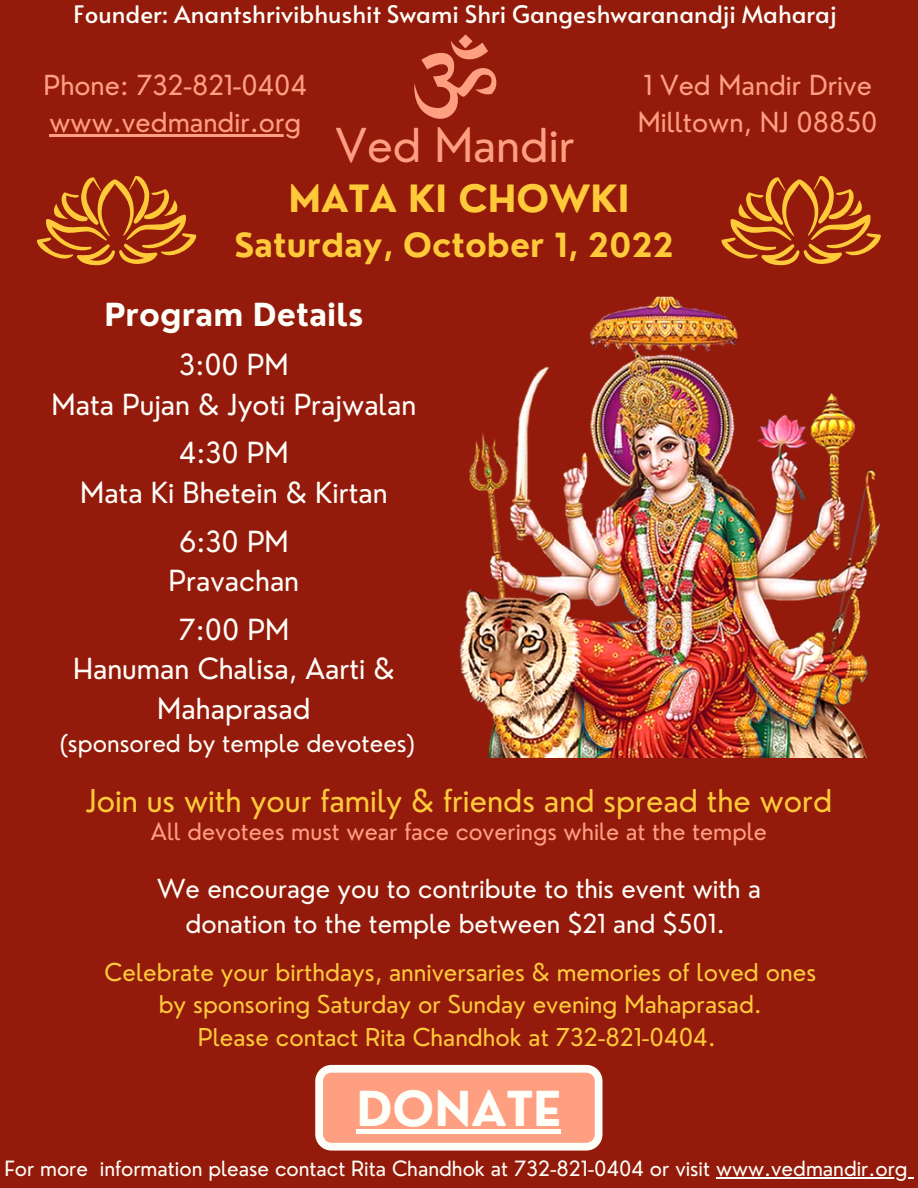
<style>
.page{position:relative;width:918px;height:1188px;background:#941b0c}
.page>*{position:absolute;margin:0;border:0;box-sizing:border-box;transform-origin:0 0}
.t1{font:700 46.95px "Nourd";color:#fffff9}
.t2{font:45.6px "Nourd";color:#ff9f82}
.t3{font:700 36.75px "Nourd";color:#ffca3a}
.t4{font:700 32.4px "Nourd";color:#ffca3a}
.t5{font:700 31.05px "Nourd";color:#fffff9}
.t6{font:30.75px "Nourd";color:#ffca3a}
.t7{font:28.35px/39.3px "Nourd";color:#fffff9;text-align:center}
.t8{font:27px/37.2px "Nourd";color:#ff9f82}
.t9{font:25.65px/34.8px "Nourd";color:#fffff9;text-align:center}
.t10{font:24px/32.7px "Nourd";color:#ffca3a;text-align:center}
.t11{font:24px "Alata";color:#fffff9}
.t12{font:24px "Nourd";color:#fffff9}
.t13{font:23.25px "Nourd";color:#ff9f82}
.t14{font:20.55px "Nourd";color:#fffff9}
</style>
<div class="page">
<svg style="left:414px;top:34px;width:82px;height:85px"></svg>
<svg style="left:315px;top:1065px;width:287px;height:86px;background:#fdb29a"></svg>
<div style="left:356px;top:1129px;width:205px;height:5px;background:#fffff9"></div>
<img style="left:459px;top:296px;width:422px;height:462px">
<svg style="left:37px;top:176px;width:159px;height:89px"></svg>
<hr style="left:49px;top:134px;width:252px;height:2px;background:#ff9f82">
<hr style="left:716px;top:1177px;width:192px;height:1px;background:#fffff9">
<svg style="left:721px;top:176px;width:160px;height:89px"></svg>
<p class="t11" style="left:74px;top:-3px;width:765px">Founder: Anantshrivibhushit Swami Shri Gangeshwaranandji Maharaj</p>
<p class="t8" style="left:44px;top:66px;width:265px">Phone: 732-821-0404 www.vedmandir.org</p>
<p class="t8" style="left:638px;top:66px;width:241px">1 Ved Mandir Drive<br>Milltown, NJ 08850</p>
<h2 class="t2" style="left:336px;top:117px;width:241px">Ved Mandir</h2>
<h3 class="t3" style="left:289px;top:175px;width:342px">MATA KI CHOWKI</h3>
<h3 class="t4" style="left:234px;top:225px;width:441px">Saturday, October 1, 2022</h3>
<p class="t5" style="left:104px;top:295px;width:261px">Program Details</p>
<p class="t7" style="left:52px;top:345px;width:366px">3:00 PM<br>Mata Pujan &amp; Jyoti Prajwalan</p>
<p class="t7" style="left:80px;top:433px;width:309px">4:30 PM<br>Mata Ki Bhetein &amp; Kirtan</p>
<p class="t7" style="left:169px;top:521px;width:132px">6:30 PM<br>Pravachan</p>
<p class="t7" style="left:73px;top:610px;width:323px">7:00 PM<br>Hanuman Chalisa, Aarti &amp;<br>Mahaprasad</p>
<p class="t12" style="left:60px;top:728px;width:357px">(sponsored by temple devotees)</p>
<p class="t6" style="left:86px;top:781px;width:748px">Join us with your family &amp; friends and spread the word</p>
<p class="t13" style="left:151px;top:817px;width:618px">All devotees must wear face coverings while at the temple</p>
<p class="t9" style="left:157px;top:871px;width:605px">We encourage you to contribute to this event with a donation to the temple between $21 and $501.</p>
<p class="t10" style="left:105px;top:955px;width:713px">Celebrate your birthdays, anniversaries &amp; memories of loved ones by sponsoring Saturday or Sunday evening Mahaprasad.<br>Please contact Rita Chandhok at 732-821-0404.</p>
<h1 class="t1" style="left:356px;top:1079px;width:207px">DONATE</h1>
<p class="t14" style="left:4px;top:1156px;width:905px">For more information please contact Rita Chandhok at 732-821-0404 or visit www.vedmandir.org</p>
</div>
